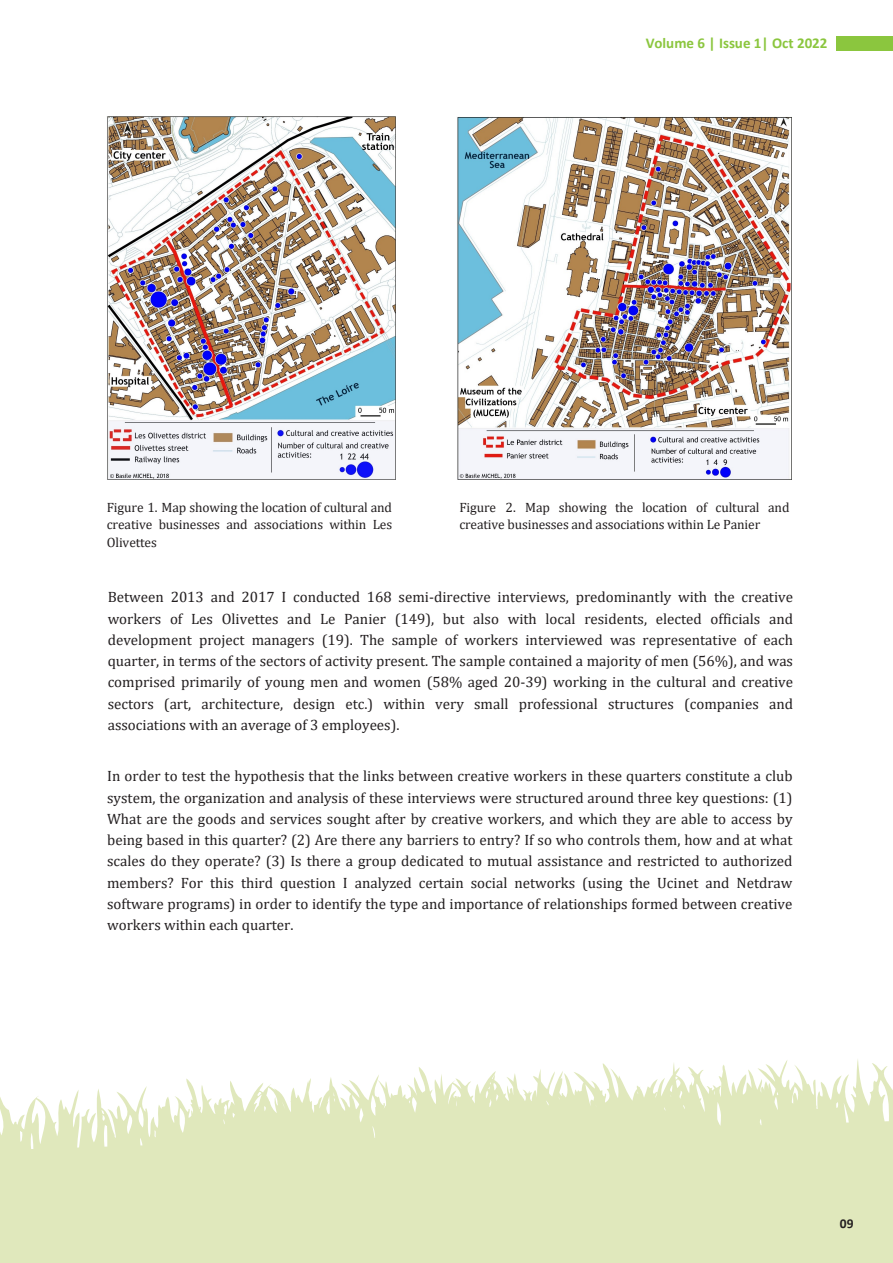
<style>
.page{position:relative;width:893px;height:1263px;background:#fff}
.page>*{position:absolute;margin:0;border:0;box-sizing:border-box;transform-origin:0 0}
.t1{font:15px/21.3px "Cambria";color:#231f20;text-align:justify}
.t2{font:700 15px "Calibri";color:#8bc63e}
.t3{font:13.5px/17.5px "Cambria";letter-spacing:-.01em;color:#231f20;text-align:justify}
.t4{font:700 13.5px "Calibri";color:#231f20}
.s1{font-style:inherit}
</style>
<div class="page">
<svg style="left:0;top:1059px;width:893px;height:204px;fill:#e0e8bc"></svg>
<div style="left:836px;top:36px;width:57px;height:15px;background:#8bc63e"></div>
<img style="left:107px;top:117px;width:288px;height:362px">
<img style="left:457px;top:117px;width:335px;height:362px">
<p class="t2" style="left:646px;top:33px;width:183px">Volume 6 | Issue 1| <span class="s1">Oct 2022</span></p>
<p class="t3" style="left:107px;top:498px;width:287px">Figure 1. Map showing the location of cultural and creative businesses and associations within Les Olivettes</p>
<p class="t3" style="left:459px;top:498px;width:332px">Figure 2. Map showing the location of cultural and creative businesses and associations within Le Panier</p>
<p class="t1" style="left:108px;top:587px;width:687px">Between 2013 and 2017 I conducted 168 semi-directive interviews, predominantly with the creative workers of Les Olivettes and Le Panier (149), but also with local residents, elected officials and development project managers (19). The sample of workers interviewed was representative of each quarter, in terms of the sectors of activity present. The sample contained a majority of men (56%), and was comprised primarily of young men and women (58% aged 20-39) working in the cultural and creative sectors (art, architecture, design etc.) within very small professional structures (companies and associations with an average of 3 employees).</p>
<p class="t1" style="left:107px;top:765px;width:687px">In order to test the hypothesis that the links between creative workers in these quarters constitute a club system, the organization and analysis of these interviews were structured around three key questions: (1)<br>What are the goods and services sought after by creative workers, and which they are able to access by being based in this quarter? (2) Are there any barriers to entry? If so who controls them, how and at what scales do they operate? (3) Is there a group dedicated to mutual assistance and restricted to authorized members? For this third question I analyzed certain social networks (using the Ucinet and Netdraw software programs) in order to identify the type and importance of relationships formed between creative workers within each quarter.</p>
<p class="t4" style="left:840px;top:1214px;width:15px">09</p>
</div>
